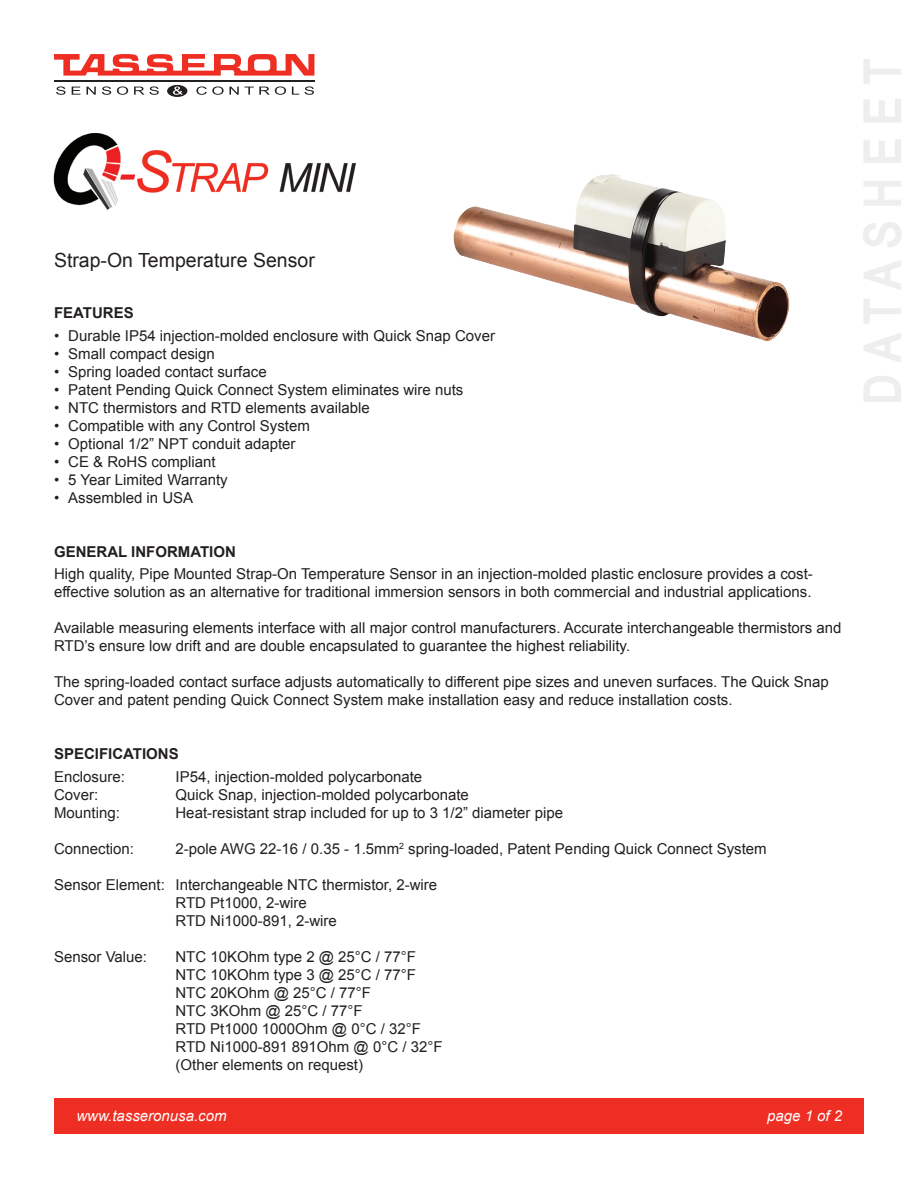
<style>
.page{position:relative;width:918px;height:1188px;background:#fff}
.page>*{position:absolute;margin:0;border:0;box-sizing:border-box;transform-origin:0 0}
.Product_Number{font:19.5px "Arial";color:#231f20}
.Body{font:15px/18px "Arial";color:#231f20}
.Heading{font:700 15px "Arial";color:#231f20}
.t1{font:italic 15px "Arial";color:#fff}
</style>
<div class="page">
<div style="left:54px;top:1098px;width:810px;height:36px;background:#ee2e22"></div>
<svg style="left:864px;top:376px;width:37px;height:26px"></svg>
<svg style="left:864px;top:333px;width:37px;height:29px"></svg>
<svg style="left:864px;top:299px;width:37px;height:25px"></svg>
<svg style="left:864px;top:260px;width:37px;height:30px"></svg>
<svg style="left:863px;top:222px;width:39px;height:25px"></svg>
<svg style="left:864px;top:181px;width:37px;height:25px"></svg>
<svg style="left:864px;top:139px;width:37px;height:24px"></svg>
<svg style="left:864px;top:99px;width:37px;height:23px"></svg>
<svg style="left:864px;top:59px;width:37px;height:25px"></svg>
<div style="left:167px;top:85px;width:20px;height:12px;background:#231f20;border-radius:50%"></div>
<svg style="left:54px;top:54px;width:260px;height:22px"></svg>
<svg style="left:56px;top:86px;width:10px;height:9px"></svg>
<svg style="left:72px;top:87px;width:8px;height:8px"></svg>
<svg style="left:87px;top:87px;width:9px;height:8px"></svg>
<svg style="left:102px;top:86px;width:9px;height:9px"></svg>
<svg style="left:117px;top:86px;width:11px;height:9px"></svg>
<svg style="left:134px;top:86px;width:25px;height:9px"></svg>
<svg style="left:173px;top:86px;width:10px;height:9px"></svg>
<svg style="left:196px;top:86px;width:28px;height:9px"></svg>
<svg style="left:230px;top:87px;width:9px;height:8px"></svg>
<svg style="left:245px;top:86px;width:41px;height:9px"></svg>
<svg style="left:292px;top:87px;width:7px;height:8px"></svg>
<svg style="left:305px;top:86px;width:9px;height:9px"></svg>
<hr style="left:55px;top:80px;width:260px;height:1px;background:#231f20">
<img style="left:453px;top:174px;width:337px;height:168px">
<img style="left:53px;top:133px;width:303px;height:77px">
<p class="Product_Number" style="left:54px;top:247px;width:262px">Strap-On Temperature Sensor</p>
<p class="Heading" style="left:54px;top:303px;width:81px">FEATURES</p>
<p class="Body" style="left:54px;top:327px;width:443px">• Durable IP54 injection-molded enclosure with Quick Snap Cover</p>
<p class="Body" style="left:54px;top:345px;width:162px">• Small compact design</p>
<p class="Body" style="left:54px;top:363px;width:214px">• Spring loaded contact surface</p>
<p class="Body" style="left:54px;top:381px;width:411px">• Patent Pending Quick Connect System eliminates wire nuts</p>
<p class="Body" style="left:54px;top:399px;width:317px">• NTC thermistors and RTD elements available</p>
<p class="Body" style="left:54px;top:417px;width:257px">• Compatible with any Control System</p>
<p class="Body" style="left:54px;top:435px;width:243px">• Optional 1/2” NPT conduit adapter</p>
<p class="Body" style="left:54px;top:453px;width:163px">• CE &amp; RoHS compliant</p>
<p class="Body" style="left:54px;top:471px;width:175px">• 5 Year Limited Warranty</p>
<p class="Body" style="left:54px;top:489px;width:141px">• Assembled in USA</p>
<p class="Heading" style="left:54px;top:541px;width:183px">GENERAL INFORMATION</p>
<p class="Body" style="left:54px;top:565px;width:760px">High quality, Pipe Mounted Strap-On Temperature Sensor in an injection-molded plastic enclosure provides a cost&shy;effective solution as an alternative for traditional immersion sensors in both commercial and industrial applications.</p>
<p class="Body" style="left:54px;top:619px;width:789px">Available measuring elements interface with all major control manufacturers. Accurate interchangeable thermistors and<br>RTD’s ensure low drift and are double encapsulated to guarantee the highest reliability.</p>
<p class="Body" style="left:54px;top:673px;width:776px">The spring-loaded contact surface adjusts automatically to different pipe sizes and uneven surfaces. The Quick Snap<br>Cover and patent pending Quick Connect System make installation easy and reduce installation costs.</p>
<p class="Heading" style="left:54px;top:744px;width:126px">SPECIFICATIONS</p>
<p class="Body" style="left:54px;top:768px;width:72px">Enclosure:</p>
<p class="Body" style="left:176px;top:768px;width:248px">IP54, injection-molded polycarbonate</p>
<p class="Body" style="left:54px;top:786px;width:46px">Cover:</p>
<p class="Body" style="left:176px;top:786px;width:295px">Quick Snap, injection-molded polycarbonate</p>
<p class="Body" style="left:54px;top:804px;width:67px">Mounting:</p>
<p class="Body" style="left:176px;top:804px;width:389px">Heat-resistant strap included for up to 3 1/2” diameter pipe</p>
<p class="Body" style="left:54px;top:840px;width:82px">Connection:</p>
<p class="Body" style="left:176px;top:840px;width:593px">2-pole AWG 22-16 / 0.35 - 1.5mm<sup>2</sup> spring-loaded, Patent Pending Quick Connect System</p>
<p class="Body" style="left:54px;top:876px;width:385px">Sensor Element: Interchangeable NTC thermistor, 2-wire</p>
<p class="Body" style="left:176px;top:894px;width:133px">RTD Pt1000, 2-wire</p>
<p class="Body" style="left:176px;top:912px;width:163px">RTD Ni1000-891, 2-wire</p>
<p class="Body" style="left:54px;top:948px;width:95px">Sensor Value:</p>
<p class="Body" style="left:176px;top:948px;width:242px">NTC 10KOhm type 2 @ 25°C / 77°F</p>
<p class="Body" style="left:176px;top:966px;width:242px">NTC 10KOhm type 3 @ 25°C / 77°F</p>
<p class="Body" style="left:176px;top:984px;width:197px">NTC 20KOhm @ 25°C / 77°F</p>
<p class="Body" style="left:176px;top:1002px;width:189px">NTC 3KOhm @ 25°C / 77°F</p>
<p class="Body" style="left:176px;top:1020px;width:247px">RTD Pt1000 1000Ohm @ 0°C / 32°F</p>
<p class="Body" style="left:176px;top:1038px;width:269px">RTD Ni1000-891 891Ohm @ 0°C / 32°F</p>
<p class="Body" style="left:176px;top:1056px;width:189px">(Other elements on request)</p>
<p class="t1" style="left:767px;top:1106px;width:77px">page 1 of 2</p>
<p class="t1" style="left:76px;top:1106px;width:152px">www.tasseronusa.com</p>
</div>
